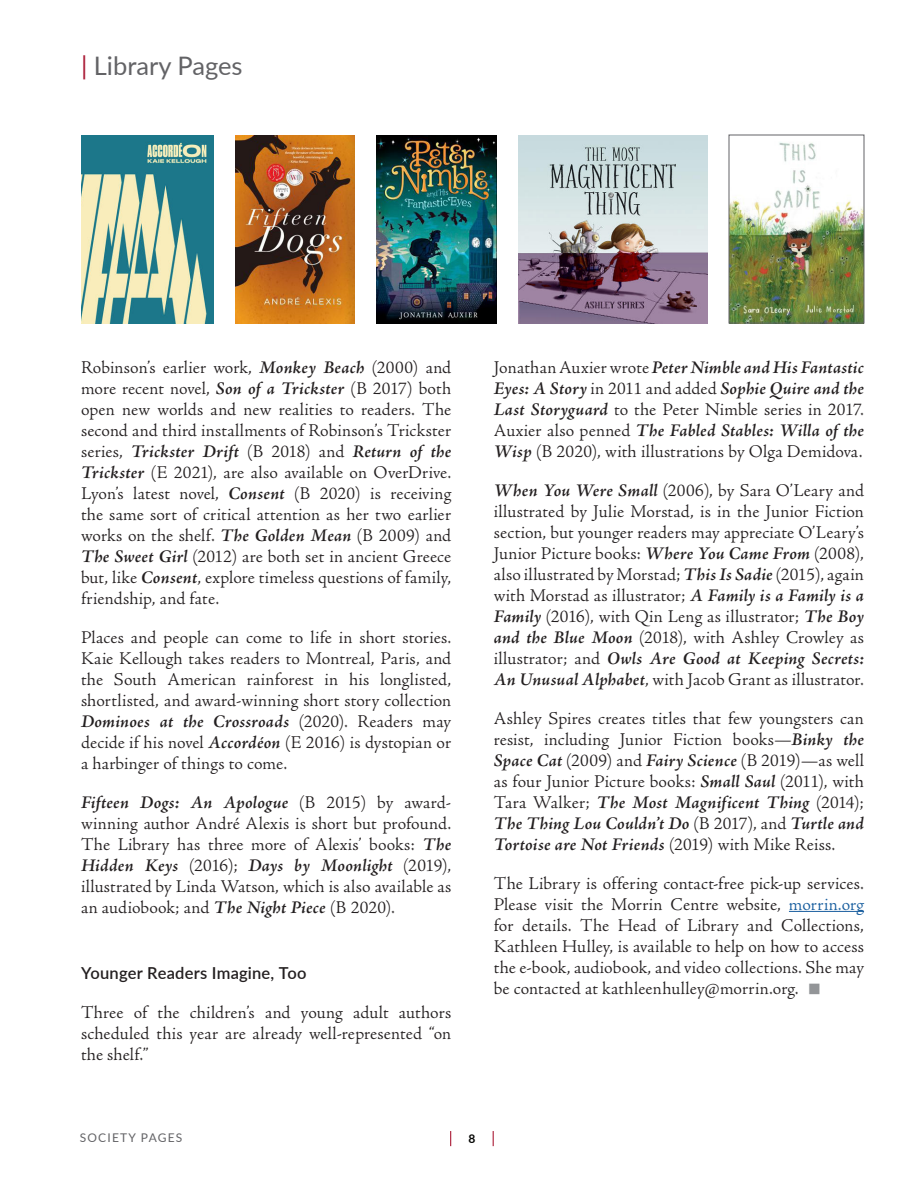
<style>
.page{position:relative;width:918px;height:1188px;background:#fff}
.page>*{position:absolute;margin:0;border:0;box-sizing:border-box;transform-origin:0 0}
.t1{font:25.5px "Lato";color:#636366}
.Article_Text__body{font:300 18px/21px "Adobe Jenson Pro";letter-spacing:.01em;color:#231f20;text-align:justify}
.Article_Subtiles{font:600 16.5px "Lato";letter-spacing:.015em;color:#231f20}
.t2{font:12px "Lato";letter-spacing:.1em;color:#636366}
.t3{font:700 12px "Lato";color:#040503}
.s1{color:#ab1d38}
.s2{font-weight:600;font-style:italic}
.s3{color:#175d9e}
.s4{font-family:"Minion Pro";font-weight:400;font-size:36px;color:#939598}
</style>
<div class="page">
<svg style="left:450px;top:1131px;width:1px;height:15px"></svg>
<svg style="left:493px;top:1131px;width:1px;height:15px"></svg>
<hr style="left:789px;top:911px;width:75px;height:1px;background:#175d9e">
<img style="left:81px;top:135px;width:133px;height:188px">
<img style="left:519px;top:135px;width:188px;height:188px">
<img style="left:235px;top:135px;width:119px;height:188px">
<img style="left:376px;top:135px;width:121px;height:188px">
<img style="left:731px;top:142px;width:131px;height:179px">
<div style="left:729px;top:135px;width:135px;height:188px;border:1px solid #636366"></div>
<p class="t1" style="left:81px;top:47px;width:163px"><span class="s1">|</span> Library Pages</p>
<p class="Article_Text__body" style="left:81px;top:357px;width:372px">Robinson’s earlier work, <span class="s2">Monkey Beach</span> (2000) and more recent novel, <span class="s2">Son of a Trickster</span> (B 2017) both open new worlds and new realities to readers. The second and third installments of Robinson’s Trickster series, <span class="s2">Trickster Drift</span> (B 2018) and <span class="s2">Return of the Trickster</span> (E 2021), are also available on OverDrive.<br>Lyon’s latest novel, <span class="s2">Consent</span> (B 2020) is receiving the same sort of critical attention as her two earlier works on the shelf. <span class="s2">The Golden Mean</span> (B 2009) and <span class="s2">The Sweet Girl</span> (2012) are both set in ancient Greece but, like <span class="s2">Consent</span>, explore timeless questions of family, friendship, and fate.</p>
<p class="Article_Text__body" style="left:81px;top:627px;width:372px">Places and people can come to life in short stories.<br>Kaie Kellough takes readers to Montreal, Paris, and the South American rainforest in his longlisted, shortlisted, and award-winning short story collection <span class="s2">Dominoes at the Crossroads</span> (2020). Readers may decide if his novel <span class="s2">Accordéon</span> (E 2016) is dystopian or a harbinger of things to come.</p>
<p class="Article_Text__body" style="left:81px;top:792px;width:372px"><span class="s2">Fifteen Dogs: An Apologue</span> (B 2015) by award&shy;winning author André Alexis is short but profound.<br>The Library has three more of Alexis’ books: <span class="s2">The Hidden Keys</span> (2016); <span class="s2">Days by Moonlight</span> (2019), illustrated by Linda Watson, which is also available as an audiobook; and <span class="s2">The Night Piece</span> (B 2020).</p>
<p class="Article_Subtiles" style="left:81px;top:961px;width:227px">Younger Readers Imagine, Too</p>
<p class="Article_Text__body" style="left:81px;top:1002px;width:372px">Three of the children’s and young adult authors scheduled this year are already well-represented “on the shelf.”</p>
<p class="Article_Text__body" style="left:494px;top:357px;width:372px">Jonathan Auxier wrote <span class="s2">Peter Nimble and His Fantastic Eyes: A Story</span> in 2011 and added <span class="s2">Sophie Quire and the Last Storyguard</span> to the Peter Nimble series in 2017.<br>Auxier also penned <span class="s2">The Fabled Stables: Willa of the Wisp</span> (B 2020), with illustrations by Olga Demidova.</p>
<p class="Article_Text__body" style="left:494px;top:480px;width:372px"><span class="s2">When You Were Small</span> (2006), by Sara O’Leary and illustrated by Julie Morstad, is in the Junior Fiction section, but younger readers may appreciate O’Leary’s Junior Picture books: <span class="s2">Where You Came From</span> (2008), also illustrated by Morstad; <span class="s2">This Is Sadie</span> (2015), again with Morstad as illustrator; <span class="s2">A Family is a Family is a Family</span> (2016), with Qin Leng as illustrator; <span class="s2">The Boy and the Blue Moon</span> (2018), with Ashley Crowley as illustrator; and <span class="s2">Owls Are Good at Keeping Secrets:<br>An Unusual Alphabet</span>, with Jacob Grant as illustrator.</p>
<p class="Article_Text__body" style="left:494px;top:708px;width:372px">Ashley Spires creates titles that few youngsters can resist, including Junior Fiction books—<span class="s2">Binky the Space Cat</span> (2009) and <span class="s2">Fairy Science</span> (B 2019)—as well as four Junior Picture books: <span class="s2">Small Saul</span> (2011), with Tara Walker; <span class="s2">The Most Magnificent Thing</span> (2014); <span class="s2">The Thing Lou Couldn’t Do</span> (B 2017), and <span class="s2">Turtle and Tortoise are Not Friends</span> (2019) with Mike Reiss.</p>
<p class="Article_Text__body" style="left:494px;top:873px;width:372px">The Library is offering contact-free pick-up services.<br>Please visit the Morrin Centre website, <span class="s3">morrin.org </span>for details. The Head of Library and Collections, Kathleen Hulley, is available to help on how to access the e-book, audiobook, and video collections. She may be contacted at kathleenhulley@morrin.org. <span class="s4">■</span></p>
<p class="t2" style="left:80px;top:1129px;width:104px">SOCIETY PAGES</p>
<p class="t3" style="left:468px;top:1130px;width:8px">8</p>
</div>
